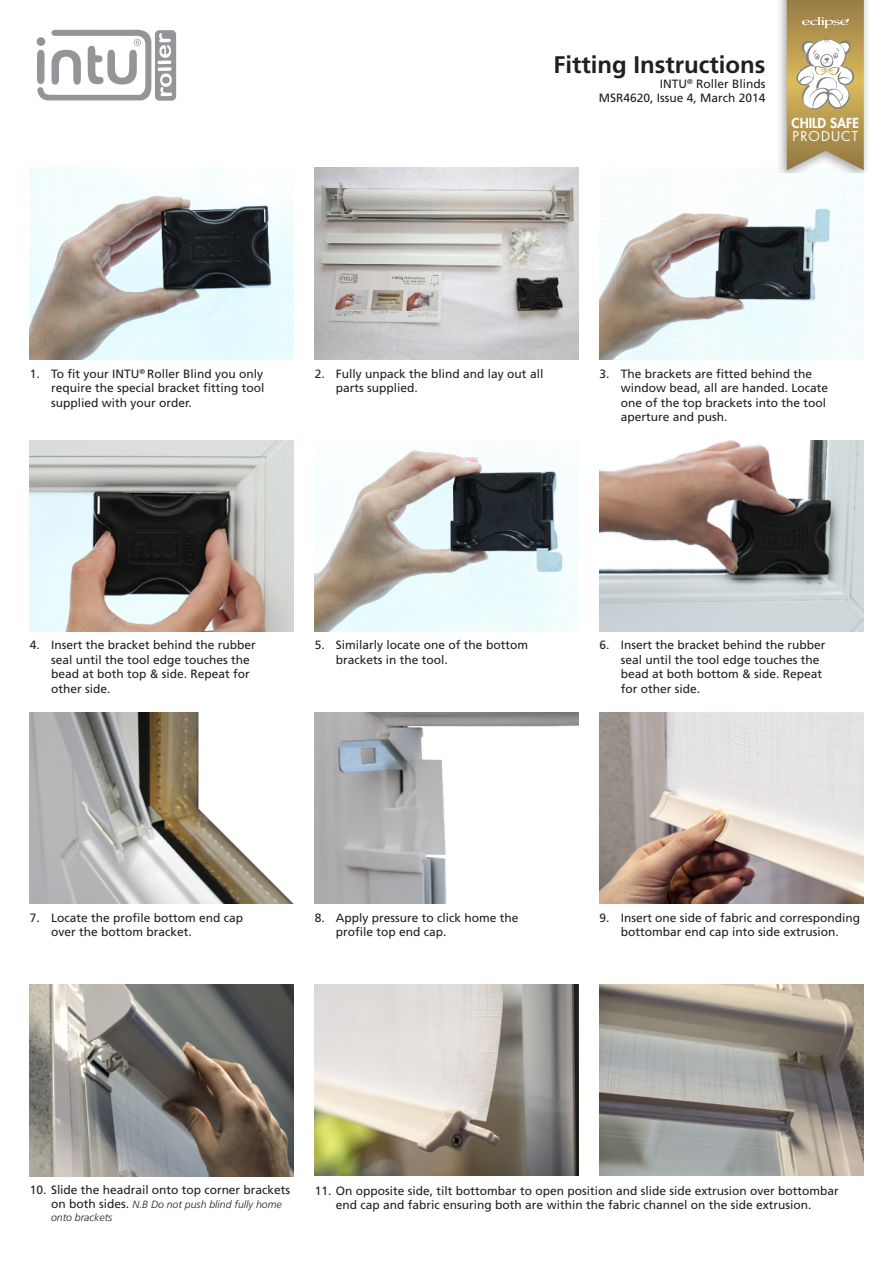
<style>
.page{position:relative;width:893px;height:1263px;background:#fff}
.page>*{position:absolute;margin:0;border:0;box-sizing:border-box;transform-origin:0 0}
.t1{font:700 24px "Frutiger LT";color:#231f20}
.t2{font:800 13.35px "Futura";color:#fff}
.t3{font:13.2px "Futura";letter-spacing:.08em;color:#fff}
.t4{font:12px/14.4px "Frutiger";color:#231f20}
.t5{font:12px "Frutiger LT";color:#231f20}
.t6{font:italic 300 10.5px/12.6px "Frutiger";color:#231f20}
.s1{font-weight:400;font-style:normal;font-size:12px}
</style>
<div class="page">
<img style="left:30px;top:168px;width:263px;height:191px">
<img style="left:315px;top:168px;width:263px;height:191px">
<img style="left:600px;top:169px;width:263px;height:190px">
<img style="left:30px;top:440px;width:263px;height:191px">
<img style="left:315px;top:440px;width:263px;height:191px">
<img style="left:600px;top:440px;width:263px;height:191px">
<img style="left:30px;top:712px;width:263px;height:192px">
<img style="left:315px;top:712px;width:263px;height:192px">
<img style="left:30px;top:985px;width:263px;height:191px">
<img style="left:315px;top:984px;width:263px;height:192px">
<img style="left:600px;top:984px;width:263px;height:192px">
<img style="left:600px;top:712px;width:263px;height:192px">
<svg style="left:37px;top:30px;width:139px;height:71px"></svg>
<div style="left:775px;top:0;width:96px;height:172px;background:#231f20;opacity:.4"></div>
<svg style="left:787px;top:0;width:77px;height:170px"></svg>
<p class="t1" style="left:553px;top:51px;width:213px">Fitting Instructions</p>
<p class="t5" style="left:660px;top:76px;width:107px">INTU<sup>®</sup> Roller Blinds</p>
<p class="t5" style="left:599px;top:91px;width:168px">MSR4620, Issue 4, March 2014</p>
<p class="t2" style="left:792px;top:114px;width:69px">CHILD SAFE</p>
<p class="t3" style="left:793px;top:128px;width:67px">PRODUCT</p>
<p class="t4" style="left:51px;top:366px;width:215px;text-align:justify;text-indent:-21px">1. To fit your INTU<sup>®</sup> Roller Blind you only require the special bracket fitting tool supplied with your order.</p>
<p class="t4" style="left:336px;top:366px;width:209px;text-indent:-21px">2. Fully unpack the blind and lay out all parts supplied.</p>
<p class="t4" style="left:621px;top:366px;width:209px;text-indent:-21px">3. The brackets are fitted behind the window bead, all are handed. Locate one of the top brackets into the tool aperture and push.</p>
<p class="t4" style="left:51px;top:638px;width:206px;text-indent:-21px">4. Insert the bracket behind the rubber seal until the tool edge touches the bead at both top &amp; side. Repeat for other side.</p>
<p class="t4" style="left:336px;top:638px;width:194px;text-indent:-21px">5. Similarly locate one of the bottom brackets in the tool.</p>
<p class="t4" style="left:621px;top:638px;width:206px;text-indent:-21px">6. Insert the bracket behind the rubber seal until the tool edge touches the bead at both bottom &amp; side. Repeat for other side.</p>
<p class="t4" style="left:51px;top:910px;width:194px;text-indent:-21px">7. Locate the profile bottom end cap over the bottom bracket.</p>
<p class="t4" style="left:336px;top:910px;width:184px;text-indent:-21px">8. Apply pressure to click home the profile top end cap.</p>
<p class="t4" style="left:600px;top:910px;width:262px;text-align:center">9. Insert one side of fabric and corresponding bottombar end cap into side extrusion.</p>
<p class="t4" style="left:30px;top:1182px;width:262px">10. Slide the headrail onto top corner brackets</p>
<p class="t6" style="left:51px;top:1198px;width:232px"><span class="s1">on both sides.</span> N.B Do not push blind fully home onto brackets</p>
<p class="t4" style="left:315px;top:1183px;width:526px;text-align:center">11. On opposite side, tilt bottombar to open position and slide side extrusion over bottombar end cap and fabric ensuring both are within the fabric channel on the side extrusion.</p>
</div>
